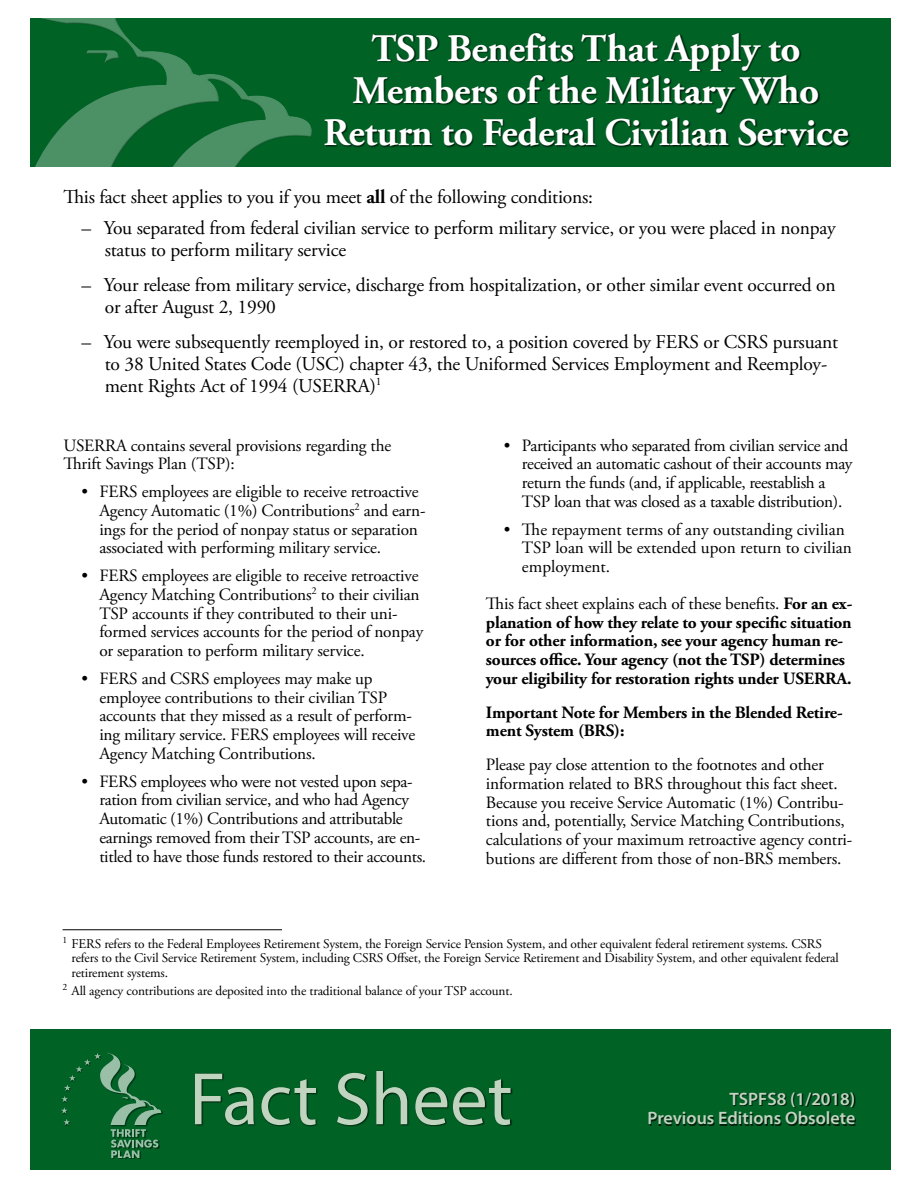
<style>
.page{position:relative;width:918px;height:1188px;background:#fff}
.page>*{position:absolute;margin:0;border:0;box-sizing:border-box;transform-origin:0 0}
.t1{font:75px "Myriad Pro";color:#c0d4c0}
.t2{font:700 39px/42px "Adobe Garamond Pro";letter-spacing:-.01em;color:#fff;text-align:center}
.t3{font:19.5px/21.8px "Adobe Garamond Pro";letter-spacing:-.01em;color:#000}
.t4{font:600 18px/19.5px "Myriad Pro";color:#c0d4c0;text-align:right}
.t5{font:17.25px/18.8px "Adobe Garamond Pro";letter-spacing:-.01em;color:#000}
.t6{font:700 17.25px/18.8px "Adobe Garamond Pro";letter-spacing:-.01em;color:#000}
.t7{font:13.35px/14.2px "Adobe Garamond Pro";letter-spacing:-.01em;color:#000}
.s1{font-weight:700}
.s2{font-weight:400}
</style>
<div class="page">
<div style="left:30px;top:1030px;width:861px;height:140px;background:#006225"></div>
<svg style="left:61px;top:1053px;width:100px;height:105px"></svg>
<div style="left:30px;top:18px;width:861px;height:148px;background:#006225"></div>
<div style="left:32px;top:18px;width:282px;height:148px;background:#000;opacity:.75"></div>
<div style="left:195px;top:1071px;width:318px;height:56px;background:#000;opacity:.75"></div>
<div style="left:650px;top:1093px;width:206px;height:33px;background:#000;opacity:.75"></div>
<div style="left:325px;top:33px;width:526px;height:115px;background:#000;opacity:.75"></div>
<hr style="left:63px;top:929px;width:219px;height:1px;background:#000">
<h2 class="t2" style="left:324px;top:28px;width:526px">TSP Benefits That Apply to<br>Members of the Military Who<br>Return to Federal Civilian Service</h2>
<p class="t3" style="left:63px;top:187px;width:531px">This fact sheet applies to you if you meet <span class="s1">all</span> of the following conditions:</p>
<p class="t3" style="left:105px;top:218px;width:732px;text-indent:-23px">– You separated from federal civilian service to perform military service, or you were placed in nonpay status to perform military service</p>
<p class="t3" style="left:105px;top:275px;width:732px;text-indent:-23px">– Your release from military service, discharge from hospitalization, or other similar event occurred on or after August 2, 1990</p>
<p class="t3" style="left:105px;top:332px;width:735px;text-indent:-23px">– You were subsequently reemployed in, or restored to, a position covered by FERS or CSRS pursuant to 38 United States Code (USC) chapter 43, the Uniformed Services Employment and Reemploy&shy;ment Rights Act of 1994 (USERRA)<sup>1</sup></p>
<p class="t5" style="left:63px;top:436px;width:329px">USERRA contains several provisions regarding the<br>Thrift Savings Plan (TSP):</p>
<p class="t5" style="left:99px;top:483px;width:328px;text-indent:-18px">• FERS employees are eligible to receive retroactive Agency Automatic (1%) Contributions<sup>2</sup> and earn&shy;ings for the period of nonpay status or separation associated with performing military service.</p>
<p class="t5" style="left:99px;top:567px;width:325px;text-indent:-18px">• FERS employees are eligible to receive retroactive Agency Matching Contributions<sup>2</sup> to their civilian TSP accounts if they contributed to their uni&shy;formed services accounts for the period of nonpay or separation to perform military service.</p>
<p class="t5" style="left:99px;top:670px;width:317px;text-indent:-18px">• FERS and CSRS employees may make up employee contributions to their civilian TSP accounts that they missed as a result of perform&shy;ing military service. FERS employees will receive Agency Matching Contributions.</p>
<p class="t5" style="left:99px;top:772px;width:328px;text-indent:-18px">• FERS employees who were not vested upon sepa&shy;ration from civilian service, and who had Agency Automatic (1%) Contributions and attributable earnings removed from their TSP accounts, are en&shy;titled to have those funds restored to their accounts.</p>
<p class="t5" style="left:522px;top:436px;width:332px;text-indent:-18px">• Participants who separated from civilian service and received an automatic cashout of their accounts may return the funds (and, if applicable, reestablish a TSP loan that was closed as a taxable distribution).</p>
<p class="t5" style="left:522px;top:520px;width:331px;text-indent:-18px">• The repayment terms of any outstanding civilian<br>TSP loan will be extended upon return to civilian employment.</p>
<p class="t6" style="left:486px;top:594px;width:368px"><span class="s2">This fact sheet explains each of these benefits.</span> For an ex&shy;planation of how they relate to your specific situation or for other information, see your agency human re&shy;sources office. Your agency (not the TSP) determines your eligibility for restoration rights under USERRA.</p>
<p class="t6" style="left:486px;top:703px;width:358px">Important Note for Members in the Blended Retire&shy;ment System (BRS):</p>
<p class="t5" style="left:486px;top:756px;width:368px">Please pay close attention to the footnotes and other information related to BRS throughout this fact sheet.<br>Because you receive Service Automatic (1%) Contribu&shy;tions and, potentially, Service Matching Contributions, calculations of your maximum retroactive agency contri&shy;butions are different from those of non-BRS members.</p>
<p class="t7" style="left:72px;top:937px;width:769px;text-indent:-9px"><sup>1</sup> FERS refers to the Federal Employees Retirement System, the Foreign Service Pension System, and other equivalent federal retirement systems. CSRS refers to the Civil Service Retirement System, including CSRS Offset, the Foreign Service Retirement and Disability System, and other equivalent federal retirement systems.</p>
<p class="t7" style="left:63px;top:985px;width:452px"><sup>2</sup> All agency contributions are deposited into the traditional balance of your TSP account.</p>
<h1 class="t1" style="left:189px;top:1053px;width:325px">Fact Sheet</h1>
<p class="t4" style="left:648px;top:1088px;width:209px">TSPFS8 (1/2018)<br>Previous Editions Obsolete</p>
</div>
